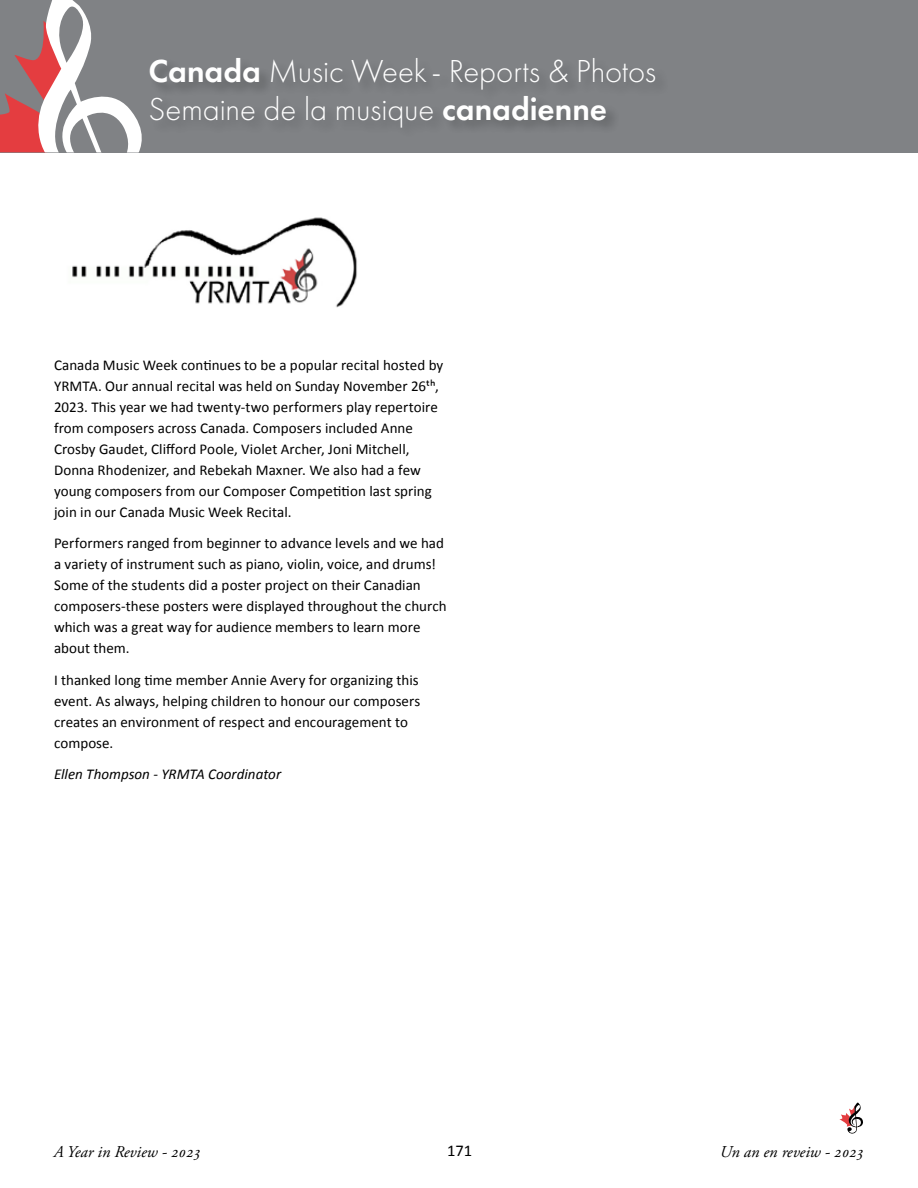
<style>
.page{position:relative;width:918px;height:1188px;background:#fff}
.page>*{position:absolute;margin:0;border:0;box-sizing:border-box;transform-origin:0 0}
.t1{font:300 33px/37.5px "Futura PT";letter-spacing:-.005em;color:#fff}
.t2{font:italic 16.5px "Adobe Garamond Pro";color:#000}
.t3{font:16.5px "Calibri";color:#000}
.t4{font:15px/21px "Calibri";letter-spacing:.005em;color:#000}
.t5{font:italic 15px "Calibri";color:#000}
.s1{font-weight:600}
</style>
<div class="page">
<div style="left:0;top:0;width:918px;height:153px;background:#808285"></div>
<svg style="left:0;top:0;width:142px;height:153px"></svg>
<svg style="left:839px;top:1102px;width:24px;height:32px"></svg>
<img style="left:72px;top:217px;width:285px;height:91px">
<h1 class="t1" style="left:148px;top:53px;width:509px"><span class="s1">Canada</span> Music Week- Reports &amp; Photos<br>Semaine de la musique <span class="s1">canadienne</span></h1>
<p class="t4" style="left:54px;top:354px;width:391px">Canada Music Week continues to be a popular recital hosted by YRMTA. Our annual recital was held on Sunday November 26th, 2023. This year we had twenty-two performers play repertoire from composers across Canada. Composers included Anne Crosby Gaudet, Clifford Poole, Violet Archer, Joni Mitchell, Donna Rhodenizer, and Rebekah Maxner. We also had a few young composers from our Composer Competition last spring join in our Canada Music Week Recital.</p>
<p class="t4" style="left:54px;top:532px;width:394px">Performers ranged from beginner to advance levels and we had a variety of instrument such as piano, violin, voice, and drums!<br>Some of the students did a poster project on their Canadian composers-these posters were displayed throughout the church which was a great way for audience members to learn more about them.</p>
<p class="t4" style="left:54px;top:669px;width:368px">I thanked long time member Annie Avery for organizing this event. As always, helping children to honour our composers creates an environment of respect and encouragement to compose.</p>
<p class="t5" style="left:54px;top:764px;width:229px">Ellen Thompson - YRMTA Coordinator</p>
<p class="t2" style="left:54px;top:1142px;width:149px">A Year in Review - 2023</p>
<p class="t3" style="left:447px;top:1139px;width:27px">171</p>
<p class="t2" style="left:720px;top:1142px;width:146px">Un an en reveiw - 2023</p>
</div>
